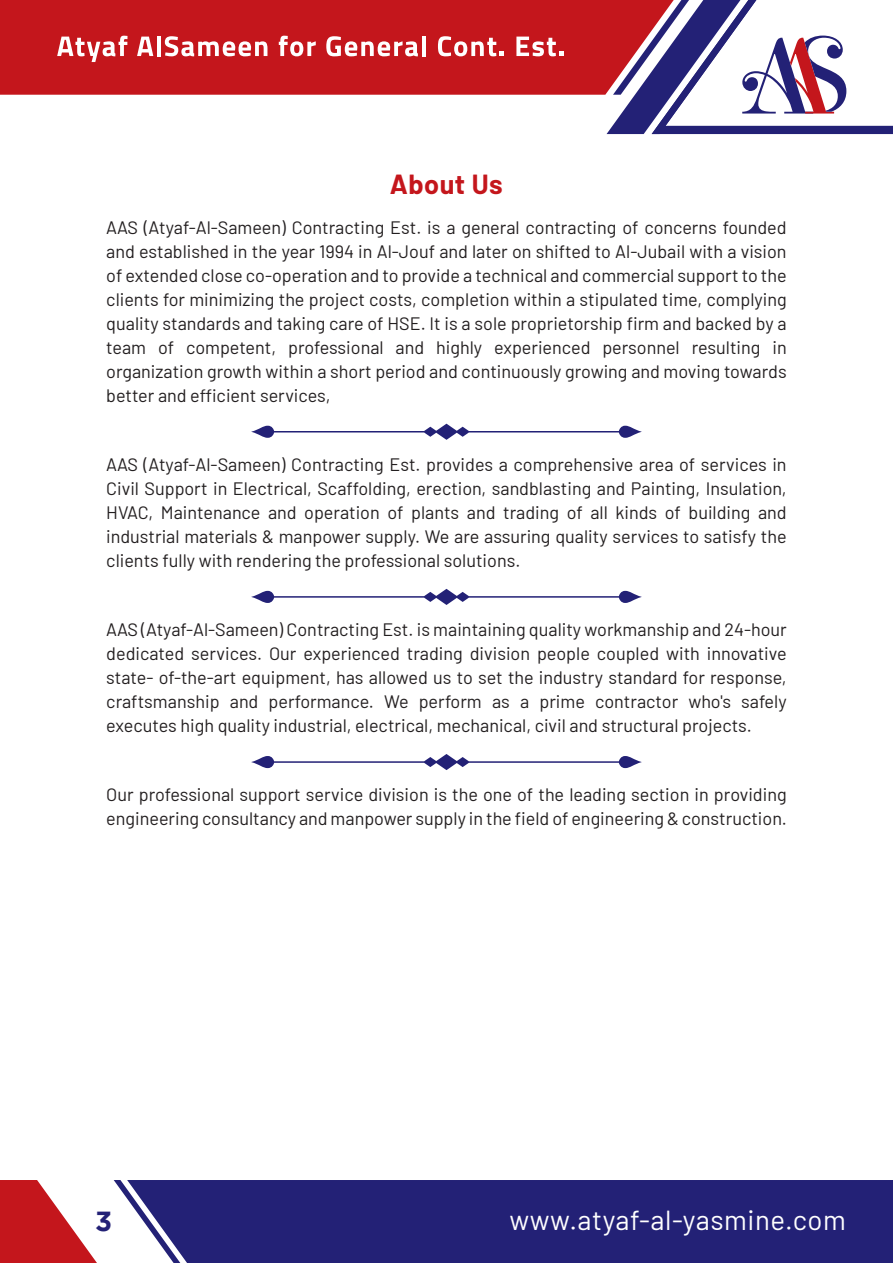
<style>
.page{position:relative;width:893px;height:1263px;background:#fff}
.page>*{position:absolute;margin:0;border:0;box-sizing:border-box;transform-origin:0 0}
.t1{font:27.6px "Barlow";letter-spacing:.02em;color:#fff}
.t2{font:700 27.6px "Gotham";color:#232176}
.t3{font:700 27px "Barlow";letter-spacing:.02em;color:#c4161c}
.t4{font:18px/24px "Barlow";color:#231f20;text-align:justify}
</style>
<div class="page">
<div style="left:0;top:0;width:607px;height:95px;background:#c4161c"></div>
<div style="left:180px;top:1180px;width:713px;height:83px;background:#232176"></div>
<svg style="left:114px;top:1180px;width:66px;height:83px"></svg>
<svg style="left:57px;top:36px;width:71px;height:26px"></svg>
<svg style="left:137px;top:37px;width:16px;height:19px"></svg>
<hr style="left:157px;top:36px;width:4px;height:20px;background:#fff">
<svg style="left:165px;top:36px;width:102px;height:20px"></svg>
<svg style="left:279px;top:36px;width:37px;height:20px"></svg>
<svg style="left:326px;top:36px;width:92px;height:20px"></svg>
<hr style="left:422px;top:36px;width:4px;height:20px;background:#fff">
<svg style="left:438px;top:36px;width:66px;height:20px"></svg>
<svg style="left:516px;top:37px;width:47px;height:19px"></svg>
<svg style="left:607px;top:0;width:286px;height:134px"></svg>
<svg style="left:0;top:1180px;width:97px;height:83px"></svg>
<svg style="left:251px;top:424px;width:391px;height:16px"></svg>
<svg style="left:251px;top:589px;width:391px;height:16px"></svg>
<svg style="left:251px;top:754px;width:391px;height:16px"></svg>
<h2 class="t3" style="left:390px;top:164px;width:115px">About Us</h2>
<p class="t4" style="left:106px;top:214px;width:682px">AAS (Atyaf-Al-Sameen) Contracting Est. is a general contracting of concerns founded and established in the year 1994 in Al-Jouf and later on shifted to Al-Jubail with a vision of extended close co-operation and to provide a technical and commercial support to the clients for minimizing the project costs, completion within a stipulated time, complying quality standards and taking care of HSE. It is a sole proprietorship firm and backed by a team of competent, professional and highly experienced personnel resulting in organization growth within a short period and continuously growing and moving towards better and efficient services,</p>
<p class="t4" style="left:106px;top:451px;width:682px">AAS (Atyaf-Al-Sameen) Contracting Est. provides a comprehensive area of services in Civil Support in Electrical, Scaffolding, erection, sandblasting and Painting, Insulation, HVAC, Maintenance and operation of plants and trading of all kinds of building and industrial materials &amp; manpower supply. We are assuring quality services to satisfy the clients fully with rendering the professional solutions.</p>
<p class="t4" style="left:106px;top:616px;width:682px">AAS (Atyaf-Al-Sameen) Contracting Est. is maintaining quality workmanship and 24-hour dedicated services. Our experienced trading division people coupled with innovative state- of-the-art equipment, has allowed us to set the industry standard for response, craftsmanship and performance. We perform as a prime contractor who's safely executes high quality industrial, electrical, mechanical, civil and structural projects.</p>
<p class="t4" style="left:106px;top:781px;width:682px">Our professional support service division is the one of the leading section in providing engineering consultancy and manpower supply in the field of engineering &amp; construction.</p>
<h1 class="t2" style="left:95px;top:1205px;width:19px">3</h1>
<h1 class="t1" style="left:509px;top:1200px;width:338px">www.atyaf-al-yasmine.com</h1>
</div>
